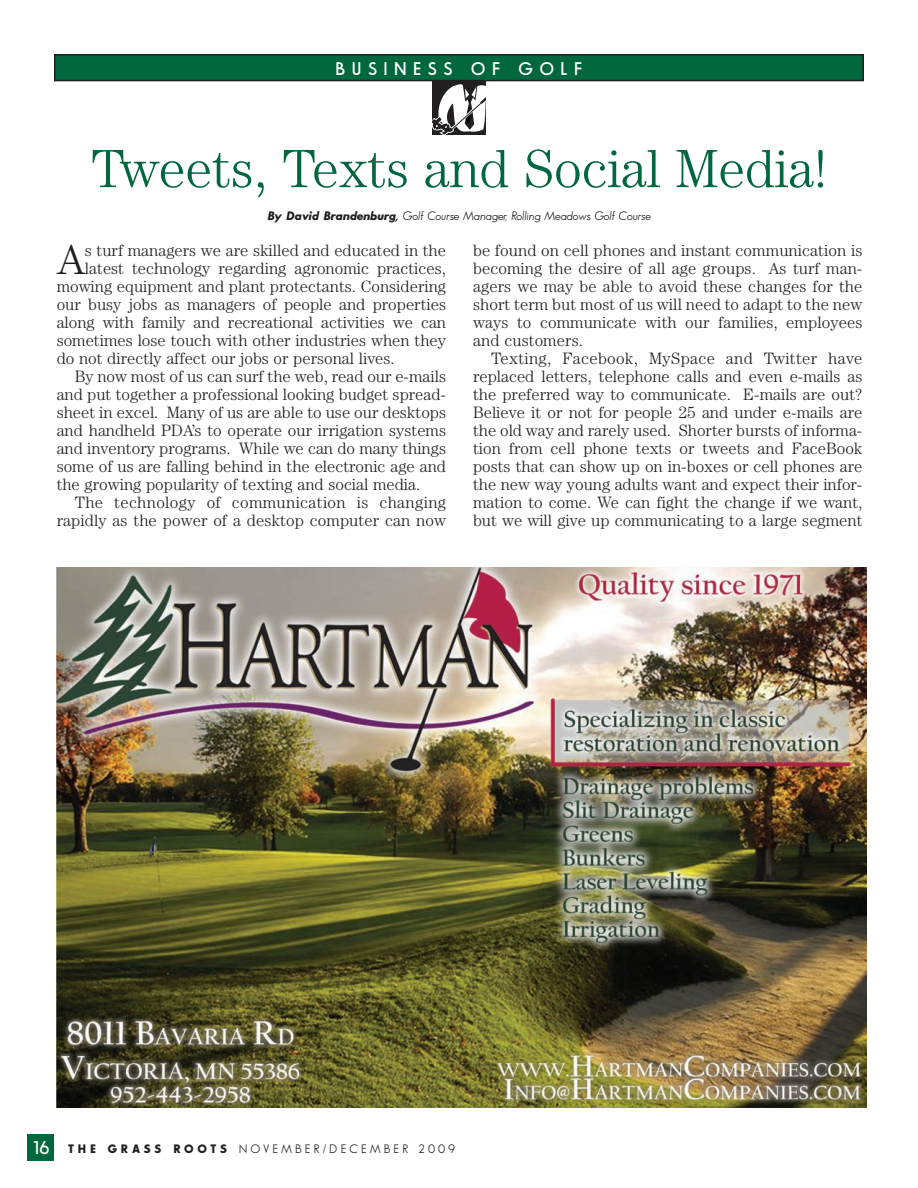
<style>
.page{position:relative;width:918px;height:1188px;background:#fff}
.page>*{position:absolute;margin:0;border:0;box-sizing:border-box;transform-origin:0 0}
.t1{font:300 54px "Century";letter-spacing:-.005em;color:#00673e}
.t2{font:300 42.6px "Century";color:#231f20}
.t3{font:600 18px "Sans Serif FLF";letter-spacing:.355em;color:#fff}
.t4{font:300 16.5px/18px "Century";color:#231f20;text-align:justify}
.t5{font:300 16.5px "Century";letter-spacing:.02em;color:#231f20}
.t6{font:italic 12px "Sans Serif FLF";color:#231f20}
.t7{font:12px "Sans Serif FLF";letter-spacing:.26em;color:#231f20}
.s1{font-weight:700}
.s2{font-weight:600;font-size:18px;color:#fff}
</style>
<div class="page">
<div style="left:432px;top:81px;width:54px;height:54px;background:#231f20"></div>
<svg style="left:432px;top:84px;width:54px;height:51px"></svg>
<div style="left:27px;top:1134px;width:27px;height:27px;background:#00673e"></div>
<div style="left:55px;top:55px;width:808px;height:26px;background:#00673e"></div>
<div style="left:54px;top:54px;width:810px;height:27px;border:2px solid #231f20"></div>
<img style="left:57px;top:568px;width:810px;height:540px">
<p class="t3" style="left:336px;top:58px;width:248px">BUSINESS OF GOLF</p>
<h1 class="t1" style="left:91px;top:150px;width:738px">Tweets, Texts and Social Media!</h1>
<p class="t6" style="left:267px;top:209px;width:385px"><span class="s1">By David Brandenburg,</span> Golf Course Manager, Rolling Meadows Golf Course</p>
<h2 class="t2" style="left:57px;top:245px;width:30px">A</h2>
<p class="t4" style="left:85px;top:243px;width:363px">s turf managers we are skilled and educated in the</p>
<p class="t4" style="left:85px;top:261px;width:363px">latest technology regarding agronomic practices,</p>
<p class="t4" style="left:57px;top:279px;width:391px">mowing equipment and plant protectants. Considering</p>
<p class="t4" style="left:57px;top:297px;width:391px">our busy jobs as managers of people and properties</p>
<p class="t4" style="left:57px;top:315px;width:391px">along with family and recreational activities we can</p>
<p class="t4" style="left:57px;top:333px;width:391px">sometimes lose touch with other industries when they</p>
<p class="t4" style="left:57px;top:351px;width:340px">do not directly affect our jobs or personal lives.</p>
<p class="t4" style="left:75px;top:369px;width:373px">By now most of us can surf the web, read our e-mails</p>
<p class="t4" style="left:57px;top:387px;width:391px">and put together a professional looking budget spread-</p>
<p class="t4" style="left:57px;top:405px;width:391px">sheet in excel. Many of us are able to use our desktops</p>
<p class="t4" style="left:57px;top:423px;width:391px">and handheld PDA’s to operate our irrigation systems</p>
<p class="t4" style="left:57px;top:441px;width:391px">and inventory programs. While we can do many things</p>
<p class="t4" style="left:57px;top:459px;width:391px">some of us are falling behind in the electronic age and</p>
<p class="t4" style="left:57px;top:477px;width:365px">the growing popularity of texting and social media.</p>
<p class="t5" style="left:75px;top:497px;width:373px">The technology of communication is changing</p>
<p class="t4" style="left:57px;top:513px;width:391px">rapidly as the power of a desktop computer can now</p>
<p class="t4" style="left:473px;top:243px;width:391px">be found on cell phones and instant communication is becoming the desire of all age groups. As turf man&shy;agers we may be able to avoid these changes for the short term but most of us will need to adapt to the new ways to communicate with our families, employees and customers.</p>
<p class="t4" style="left:473px;top:351px;width:391px;text-indent:18px">Texting, Facebook, MySpace and Twitter have replaced letters, telephone calls and even e-mails as the preferred way to communicate. E-mails are out?<br>Believe it or not for people 25 and under e-mails are the old way and rarely used. Shorter bursts of informa&shy;tion from cell phone texts or tweets and FaceBook posts that can show up on in-boxes or cell phones are the new way young adults want and expect their infor&shy;mation to come. We can fight the change if we want, but we will give up communicating to a large segment</p>
<p class="t7" style="left:31px;top:1142px;width:426px"><span class="s2">16</span> <span class="s1">THE GRASS ROOTS</span> NOVEMBER/DECEMBER 2009</p>
</div>
